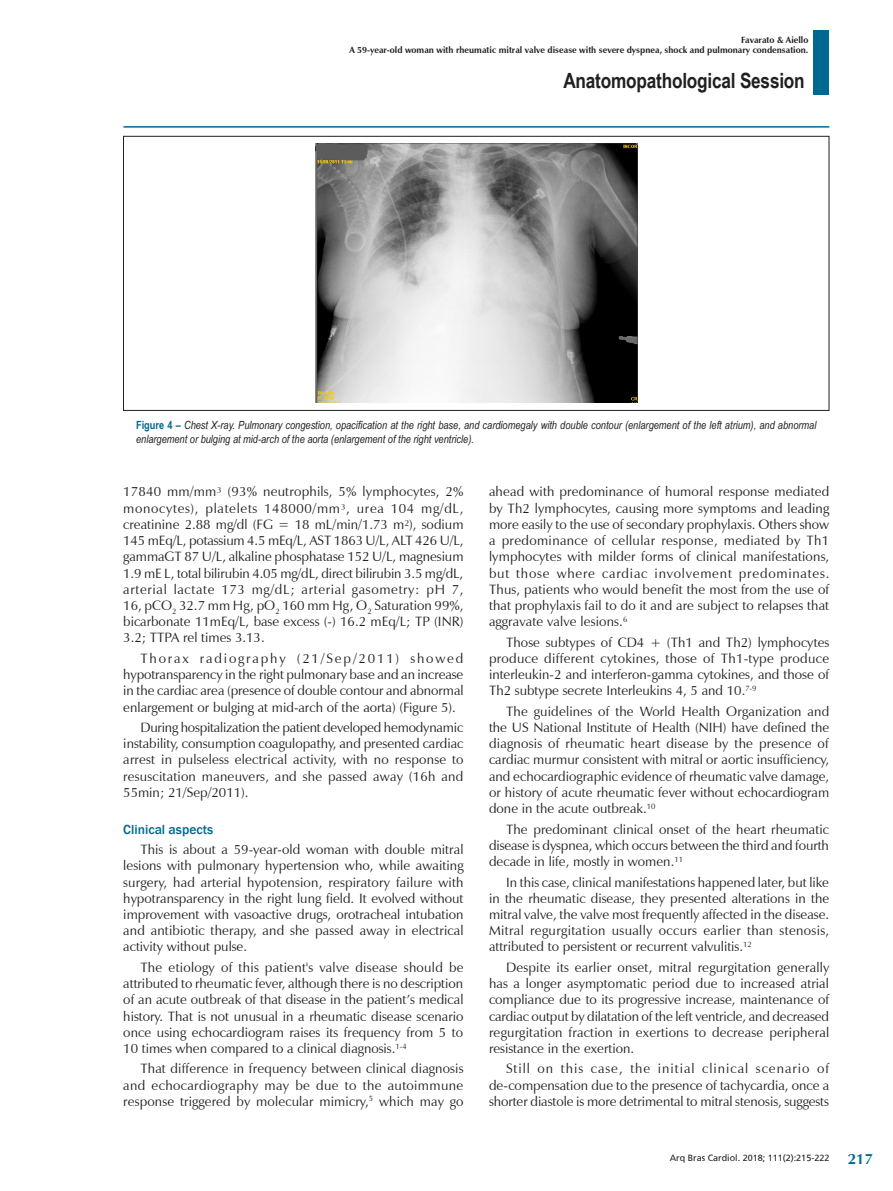
<style>
.page{position:relative;width:893px;height:1191px;background:#fff}
.page>*{position:absolute;margin:0;border:0;box-sizing:border-box;transform-origin:0 0}
.t1{font:700 21px "Arial Narrow";letter-spacing:-.01em;color:#231f20}
.t2{font:700 15px "Zapf Humanist 601 BT";color:#006991}
._01-TEXTO_BASICO{font:13.5px/16.2px "Zapf Humanist 601 BT";color:#231f20;text-align:justify}
._03_-_SUBTITULO_PRIN{font:500 13.5px "Franklin Gothic";color:#006991}
._05_LEGENDA_TABELA{font:italic 11.25px/13.5px "Arial Narrow";color:#231f20}
.t3{font:700 9px "Zapf Humanist 601 BT";color:#231f20}
.t4{font:9px "Frutiger";color:#231f20}
.s1{font-weight:700;font-style:normal;color:#006991}
</style>
<div class="page">
<hr style="left:123px;top:126px;width:706px;height:2px;background:#006991">
<div style="left:813px;top:30px;width:16px;height:64px;background:#006991"></div>
<div style="left:123px;top:136px;width:706px;height:274px;border:1px solid #231f20"></div>
<img style="left:315px;top:144px;width:322px;height:259px">
<p class="t3" style="left:741px;top:34px;width:69px">Favarato &amp; Aiello</p>
<p class="t3" style="left:349px;top:45px;width:461px">A 59-year-old woman with rheumatic mitral valve disease with severe dyspnea, shock and pulmonary condensation.</p>
<h1 class="t1" style="left:563px;top:64px;width:243px">Anatomopathological Session</h1>
<p class="_05_LEGENDA_TABELA" style="left:136px;top:418px;width:682px"><span class="s1">Figure 4 –</span> Chest X-ray. Pulmonary congestion, opacification at the right base, and cardiomegaly with double contour (enlargement of the left atrium), and abnormal enlargement or bulging at mid-arch of the aorta (enlargement of the right ventricle).</p>
<p class="_01-TEXTO_BASICO" style="left:123px;top:484px;width:342px">17840 mm/mm³ (93% neutrophils, 5% lymphocytes, 2% monocytes), platelets 148000/mm³, urea 104 mg/dL, creatinine 2.88 mg/dl (FG = 18 mL/min/1.73 m²), sodium 145 mEq/L, potassium 4.5 mEq/L, AST 1863 U/L, ALT 426 U/L, gammaGT 87 U/L, alkaline phosphatase 152 U/L, magnesium 1.9 mE L, total bilirubin 4.05 mg/dL, direct bilirubin 3.5 mg/dL, arterial lactate 173 mg/dL; arterial gasometry: pH 7, 16, pCO<sub>2</sub> 32.7 mm Hg, pO<sub>2</sub> 160 mm Hg, O<sub>2</sub> Saturation 99%, bicarbonate 11mEq/L, base excess (-) 16.2 mEq/L; TP (INR)<br>3.2; TTPA rel times 3.13.</p>
<p class="_01-TEXTO_BASICO" style="left:123px;top:650px;width:342px;text-indent:17px">Thorax radiography (21/Sep/2011) showed hypotransparency in the right pulmonary base and an increase in the cardiac area (presence of double contour and abnormal enlargement or bulging at mid-arch of the aorta) (Figure 5).</p>
<p class="_01-TEXTO_BASICO" style="left:123px;top:719px;width:342px;text-indent:17px">During hospitalization the patient developed hemodynamic instability, consumption coagulopathy, and presented cardiac arrest in pulseless electrical activity, with no response to resuscitation maneuvers, and she passed away (16h and 55min; 21/Sep/2011).</p>
<p class="_03_-_SUBTITULO_PRIN" style="left:123px;top:820px;width:91px">Clinical aspects</p>
<p class="_01-TEXTO_BASICO" style="left:123px;top:841px;width:342px;text-indent:17px">This is about a 59-year-old woman with double mitral lesions with pulmonary hypertension who, while awaiting surgery, had arterial hypotension, respiratory failure with hypotransparency in the right lung field. It evolved without improvement with vasoactive drugs, orotracheal intubation and antibiotic therapy, and she passed away in electrical activity without pulse.</p>
<p class="_01-TEXTO_BASICO" style="left:123px;top:959px;width:342px;text-indent:17px">The etiology of this patient's valve disease should be attributed to rheumatic fever, although there is no description of an acute outbreak of that disease in the patient’s medical history. That is not unusual in a rheumatic disease scenario once using echocardiogram raises its frequency from 5 to 10 times when compared to a clinical diagnosis.<sup>1-4</sup></p>
<p class="_01-TEXTO_BASICO" style="left:123px;top:1060px;width:342px;text-indent:17px">That difference in frequency between clinical diagnosis and echocardiography may be due to the autoimmune response triggered by molecular mimicry,<sup>5</sup> which may go</p>
<p class="_01-TEXTO_BASICO" style="left:489px;top:484px;width:342px">ahead with predominance of humoral response mediated by Th2 lymphocytes, causing more symptoms and leading more easily to the use of secondary prophylaxis. Others show a predominance of cellular response, mediated by Th1 lymphocytes with milder forms of clinical manifestations, but those where cardiac involvement predominates.<br>Thus, patients who would benefit the most from the use of that prophylaxis fail to do it and are subject to relapses that aggravate valve lesions.<sup>6</sup></p>
<p class="_01-TEXTO_BASICO" style="left:489px;top:634px;width:342px;text-indent:17px">Those subtypes of CD4 + (Th1 and Th2) lymphocytes produce different cytokines, those of Th1-type produce interleukin-2 and interferon-gamma cytokines, and those of Th2 subtype secrete Interleukins 4, 5 and 10.<sup>7-9</sup></p>
<p class="_01-TEXTO_BASICO" style="left:489px;top:703px;width:342px;text-indent:17px">The guidelines of the World Health Organization and the US National Institute of Health (NIH) have defined the diagnosis of rheumatic heart disease by the presence of cardiac murmur consistent with mitral or aortic insufficiency, and echocardiographic evidence of rheumatic valve damage, or history of acute rheumatic fever without echocardiogram done in the acute outbreak.<sup>10</sup></p>
<p class="_01-TEXTO_BASICO" style="left:489px;top:821px;width:342px;text-indent:17px">The predominant clinical onset of the heart rheumatic disease is dyspnea, which occurs between the third and fourth decade in life, mostly in women.<sup>11</sup></p>
<p class="_01-TEXTO_BASICO" style="left:489px;top:873px;width:342px;text-indent:17px">In this case, clinical manifestations happened later, but like in the rheumatic disease, they presented alterations in the mitral valve, the valve most frequently affected in the disease.<br>Mitral regurgitation usually occurs earlier than stenosis, attributed to persistent or recurrent valvulitis.<sup>12</sup></p>
<p class="_01-TEXTO_BASICO" style="left:489px;top:959px;width:342px;text-indent:17px">Despite its earlier onset, mitral regurgitation generally has a longer asymptomatic period due to increased atrial compliance due to its progressive increase, maintenance of cardiac output by dilatation of the left ventricle, and decreased regurgitation fraction in exertions to decrease peripheral resistance in the exertion.</p>
<p class="_01-TEXTO_BASICO" style="left:489px;top:1060px;width:342px;text-indent:17px">Still on this case, the initial clinical scenario of de‑compensation due to the presence of tachycardia, once a shorter diastole is more detrimental to mitral stenosis, suggests</p>
<p class="t4" style="left:670px;top:1153px;width:161px">Arq Bras Cardiol. 2018; 111(2):215-222</p>
<p class="t2" style="left:848px;top:1149px;width:26px">217</p>
</div>
